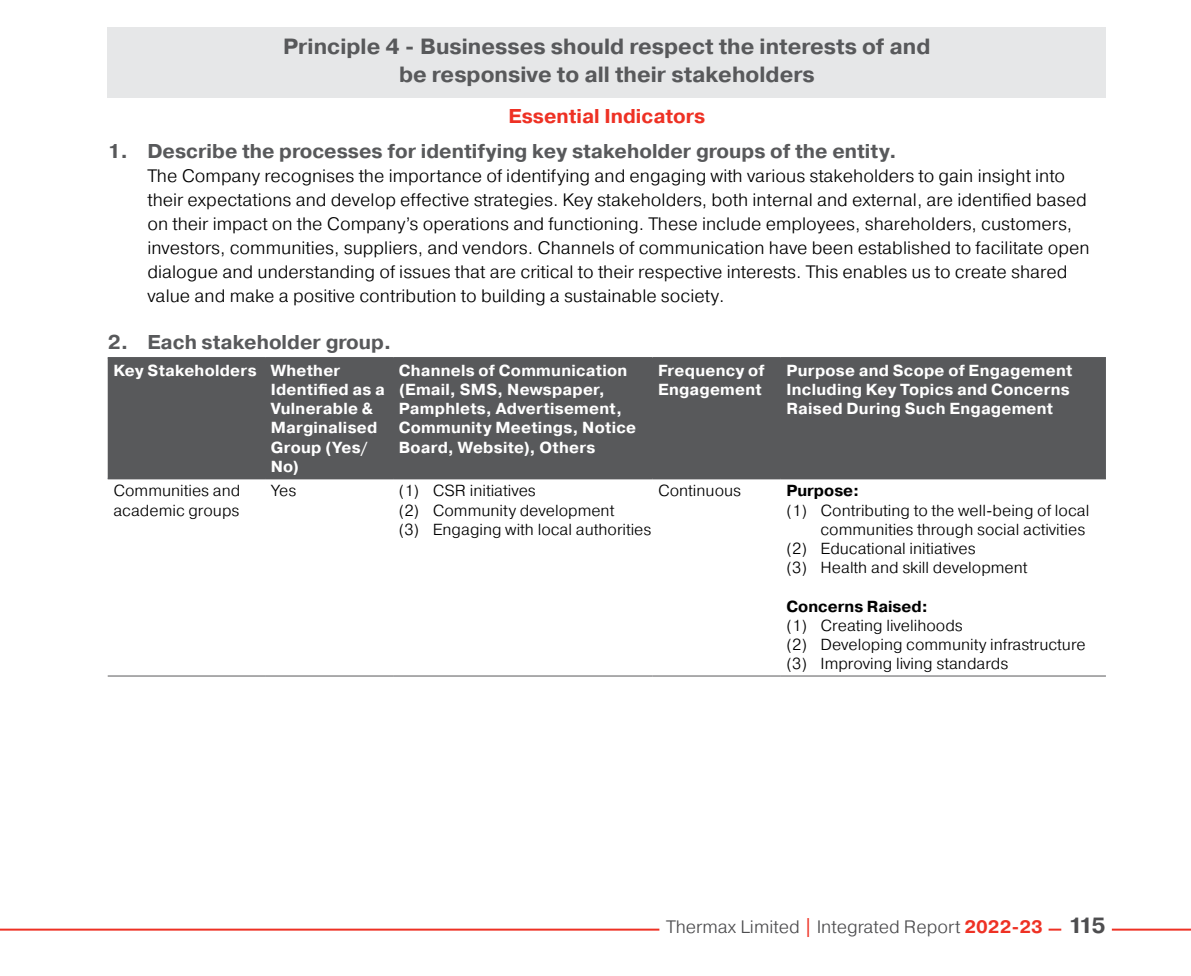
<style>
.page{position:relative;width:1191px;height:976px;background:#fff}
.page>*{position:absolute;margin:0;border:0;box-sizing:border-box;transform-origin:0 0}
.t1{font:700 22px/28px "Pragmatica";color:#58595b;text-align:center}
.t2{font:700 20px "Pragmatica";color:#58595b}
.t3{font:700 20px "Pragmatica";color:#ee3124}
.t4{font:300 18px/24px "Pragmatica";color:#000}
.t5{font:300 18px "Pragmatica";color:#4d4d4f}
.t6{font:300 16px/19.2px "Pragmatica";color:#000}
.t7{font:700 16px/19.2px "Pragmatica";letter-spacing:.015em;color:#fff}
.t8{font:700 16px "Pragmatica";color:#000}
.s1{font-weight:700;color:#ee3124}
.s2{font-weight:700;font-size:22px}
</style>
<div class="page">
<div style="left:108px;top:27px;width:998px;height:70px;background:#e6e7e8"></div>
<div style="left:108px;top:358px;width:998px;height:120px;background:#58595b"></div>
<hr style="left:108px;top:676px;width:157px;height:1px;background:#58595b">
<hr style="left:265px;top:676px;width:128px;height:1px;background:#58595b">
<hr style="left:393px;top:676px;width:259px;height:1px;background:#58595b">
<hr style="left:652px;top:676px;width:129px;height:1px;background:#58595b">
<hr style="left:781px;top:676px;width:325px;height:1px;background:#58595b">
<hr style="left:108px;top:357px;width:157px;height:1px;background:#58595b">
<hr style="left:265px;top:357px;width:128px;height:1px;background:#58595b">
<hr style="left:393px;top:357px;width:259px;height:1px;background:#58595b">
<hr style="left:652px;top:357px;width:129px;height:1px;background:#58595b">
<hr style="left:781px;top:357px;width:325px;height:1px;background:#58595b">
<hr style="left:108px;top:478px;width:157px;height:1px;background:#58595b">
<hr style="left:265px;top:478px;width:128px;height:1px;background:#58595b">
<hr style="left:393px;top:478px;width:259px;height:1px;background:#58595b">
<hr style="left:652px;top:478px;width:129px;height:1px;background:#58595b">
<hr style="left:781px;top:478px;width:325px;height:1px;background:#58595b">
<hr style="left:1112px;top:928px;width:79px;height:2px;background:#ee3124">
<svg style="left:1048px;top:928px;width:13px;height:2px"></svg>
<hr style="left:0;top:928px;width:659px;height:2px;background:#ee3124">
<p class="t1" style="left:283px;top:33px;width:649px">Principle 4 - Businesses should respect the interests of and be responsive to all their stakeholders</p>
<p class="t3" style="left:508px;top:103px;width:198px">Essential Indicators</p>
<p class="t2" style="left:108px;top:138px;width:791px">1. Describe the processes for identifying key stakeholder groups of the entity.</p>
<p class="t4" style="left:147px;top:164px;width:944px">The Company recognises the importance of identifying and engaging with various stakeholders to gain insight into their expectations and develop effective strategies. Key stakeholders, both internal and external, are identified based on their impact on the Company’s operations and functioning. These include employees, shareholders, customers, investors, communities, suppliers, and vendors. Channels of communication have been established to facilitate open dialogue and understanding of issues that are critical to their respective interests. This enables us to create shared value and make a positive contribution to building a sustainable society.</p>
<p class="t2" style="left:108px;top:329px;width:285px">2. Each stakeholder group.</p>
<p class="t7" style="left:271px;top:361px;width:116px;text-indent:-157px">Key Stakeholders Whether<br>Identified as a<br>Vulnerable &amp;<br>Marginalised<br>Group (Yes/<br>No)</p>
<p class="t7" style="left:399px;top:361px;width:239px">Channels of Communication (Email, SMS, Newspaper,<br>Pamphlets, Advertisement,<br>Community Meetings, Notice<br>Board, Website), Others</p>
<p class="t7" style="left:658px;top:361px;width:108px">Frequency of<br>Engagement</p>
<p class="t7" style="left:786px;top:361px;width:287px">Purpose and Scope of Engagement<br>Including Key Topics and Concerns<br>Raised During Such Engagement</p>
<p class="t6" style="left:113px;top:481px;width:129px">Communities and academic groups</p>
<p class="t6" style="left:271px;top:481px;width:27px">Yes</p>
<p class="t6" style="left:399px;top:481px;width:254px">(1) CSR initiatives<br>(2) Community development<br>(3) Engaging with local authorities</p>
<p class="t6" style="left:658px;top:481px;width:85px">Continuous</p>
<p class="t8" style="left:786px;top:480px;width:74px">Purpose:</p>
<p class="t6" style="left:786px;top:500px;width:304px">(1) Contributing to the well-being of local</p>
<p class="t6" style="left:820px;top:519px;width:266px">communities through social activities</p>
<p class="t6" style="left:786px;top:538px;width:191px">(2) Educational initiatives</p>
<p class="t6" style="left:786px;top:558px;width:243px">(3) Health and skill development</p>
<p class="t8" style="left:786px;top:596px;width:143px">Concerns Raised:</p>
<p class="t6" style="left:786px;top:615px;width:301px">(1) Creating livelihoods<br>(2) Developing community infrastructure (3) Improving living standards</p>
<p class="t5" style="left:666px;top:915px;width:441px">Thermax Limited <span class="s1">|</span> Integrated Report <span class="s1">2022-23</span> <span class="s2">115</span></p>
</div>
